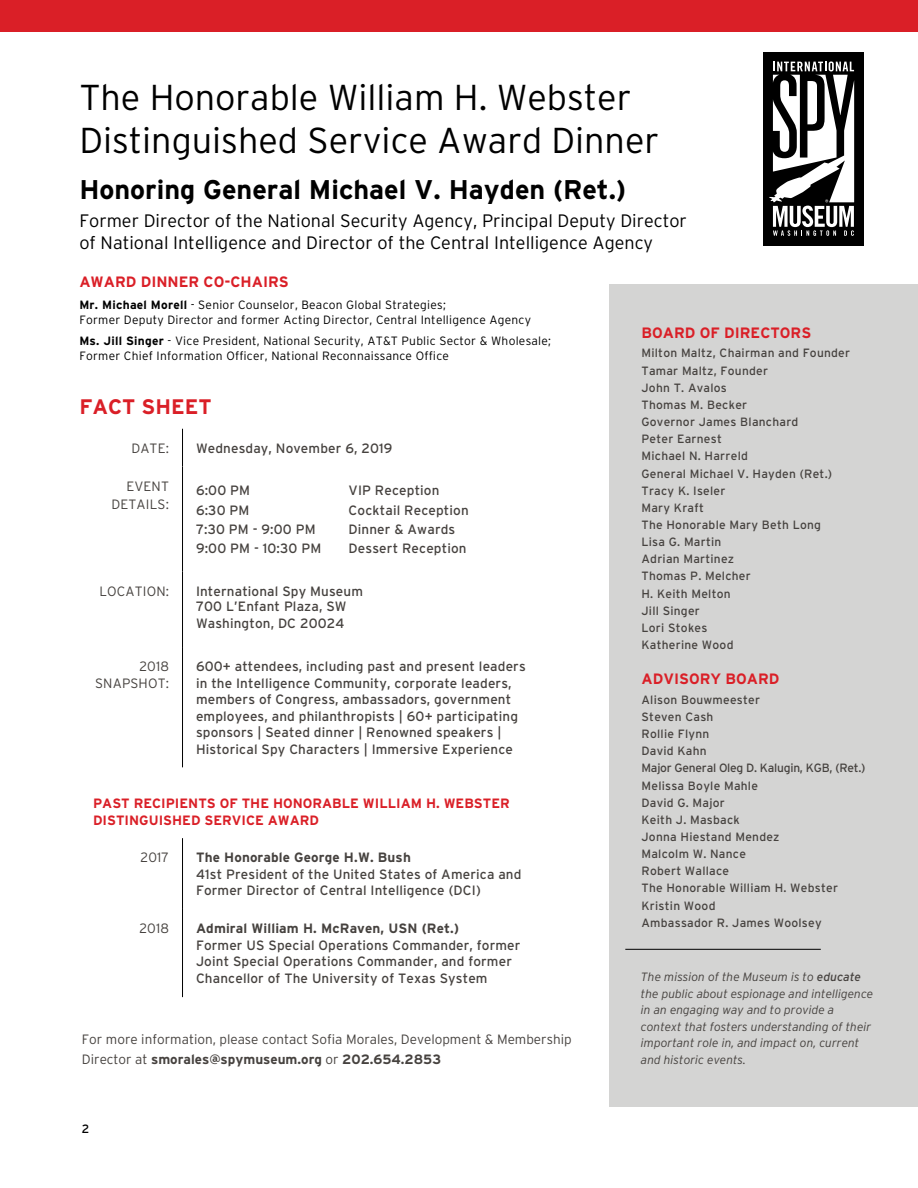
<style>
.page{position:relative;width:918px;height:1188px;background:#fff}
.page>*{position:absolute;margin:0;border:0;box-sizing:border-box;transform-origin:0 0}
.t1{font:300 36px/43.2px "Interstate";color:#000}
.t2{font:700 27px "Interstate";color:#000}
.t3{font:700 21px "Interstate";color:#da1f27}
.t4{font:300 18px/21.6px "Interstate";color:#000}
.t5{font:700 15px "Interstate";color:#da1f27}
.t6{font:13.5px/16.5px "Interstate";letter-spacing:.01em;color:#46423f}
.t7{font:300 13.5px/18px "Interstate";color:#46423f;text-align:right}
.t8{font:700 13.5px/16.5px "Interstate";color:#da1f27}
.t9{font:700 13.5px "Interstate";letter-spacing:.01em;color:#46423f}
.t10{font:12px/17.1px "Interstate";letter-spacing:.02em;color:#46423f}
.t11{font:300 12px/15px "Interstate";letter-spacing:.02em;color:#000}
.t12{font:italic 300 12px/16.5px "Interstate";color:#46423f}
.t13{font:12px "Interstate";color:#000}
.s1{font-weight:700}
.s2{font-weight:400}
</style>
<div class="page">
<div style="left:0;top:0;width:918px;height:32px;background:#da1f27"></div>
<div style="left:763px;top:52px;width:101px;height:194px;background:#000"></div>
<svg style="left:769px;top:61px;width:85px;height:175px"></svg>
<div style="left:609px;top:284px;width:309px;height:823px;background:#d4d4d3"></div>
<hr style="left:182px;top:429px;width:1px;height:38px;background:#000">
<hr style="left:182px;top:467px;width:1px;height:104px;background:#000">
<hr style="left:182px;top:571px;width:1px;height:76px;background:#000">
<hr style="left:182px;top:647px;width:1px;height:120px;background:#000">
<hr style="left:182px;top:838px;width:1px;height:71px;background:#000">
<hr style="left:182px;top:909px;width:1px;height:88px;background:#000">
<hr style="left:625px;top:949px;width:196px;height:1px;background:#000">
<h1 class="t1" style="left:79px;top:75px;width:581px">The Honorable William H. Webster<br>Distinguished Service Award Dinner</h1>
<h2 class="t2" style="left:79px;top:174px;width:548px">Honoring General Michael V. Hayden (Ret.)</h2>
<h3 class="t4" style="left:79px;top:210px;width:609px">Former Director of the National Security Agency, Principal Deputy Director of National Intelligence and Director of the Central Intelligence Agency</h3>
<p class="t5" style="left:79px;top:273px;width:211px">AWARD DINNER CO-CHAIRS</p>
<p class="t11" style="left:79px;top:297px;width:453px"><span class="s1">Mr. Michael Morell</span> - Senior Counselor, Beacon Global Strategies;<br>Former Deputy Director and former Acting Director, Central Intelligence Agency</p>
<p class="t11" style="left:79px;top:334px;width:473px"><span class="s1">Ms. Jill Singer</span> - Vice President, National Security, AT&amp;T Public Sector &amp; Wholesale;<br>Former Chief Information Officer, National Reconnaissance Office</p>
<p class="t5" style="left:642px;top:324px;width:171px">BOARD OF DIRECTORS</p>
<p class="t10" style="left:642px;top:345px;width:210px">Milton Maltz, Chairman and Founder<br>Tamar Maltz, Founder<br>John T. Avalos<br>Thomas M. Becker<br>Governor James Blanchard<br>Peter Earnest<br>Michael N. Harreld<br>General Michael V. Hayden (Ret.)<br>Tracy K. Iseler<br>Mary Kraft<br>The Honorable Mary Beth Long<br>Lisa G. Martin<br>Adrian Martinez<br>Thomas P. Melcher<br>H. Keith Melton<br>Jill Singer<br>Lori Stokes<br>Katherine Wood</p>
<p class="t5" style="left:642px;top:671px;width:139px">ADVISORY BOARD</p>
<p class="t10" style="left:642px;top:691px;width:225px">Alison Bouwmeester<br>Steven Cash<br>Rollie Flynn<br>David Kahn<br>Major General Oleg D. Kalugin, KGB, (Ret.)<br>Melissa Boyle Mahle<br>David G. Major<br>Keith J. Masback<br>Jonna Hiestand Mendez<br>Malcolm W. Nance<br>Robert Wallace<br>The Honorable William H. Webster<br>Kristin Wood<br>Ambassador R. James Woolsey</p>
<h3 class="t3" style="left:79px;top:395px;width:134px">FACT SHEET</h3>
<p class="t7" style="left:131px;top:439px;width:39px">DATE:</p>
<p class="t6" style="left:196px;top:440px;width:198px">Wednesday, November 6, 2019</p>
<p class="t7" style="left:112px;top:477px;width:59px">EVENT<br>DETAILS:</p>
<p class="t6" style="left:196px;top:482px;width:56px">6:00 PM</p>
<p class="t6" style="left:349px;top:482px;width:92px">VIP Reception</p>
<p class="t6" style="left:196px;top:502px;width:55px">6:30 PM</p>
<p class="t6" style="left:349px;top:502px;width:122px">Cocktail Reception</p>
<p class="t6" style="left:196px;top:521px;width:121px">7:30 PM - 9:00 PM</p>
<p class="t6" style="left:349px;top:521px;width:108px">Dinner &amp; Awards</p>
<p class="t6" style="left:196px;top:540px;width:127px">9:00 PM - 10:30 PM</p>
<p class="t6" style="left:349px;top:540px;width:119px">Dessert Reception</p>
<p class="t7" style="left:99px;top:582px;width:71px">LOCATION:</p>
<p class="t6" style="left:196px;top:583px;width:168px;line-height:15px">International Spy Museum<br>700 L’Enfant Plaza, SW</p>
<p class="t6" style="left:196px;top:615px;width:150px">Washington, DC 20024</p>
<p class="t7" style="left:95px;top:658px;width:75px;line-height:16.5px">2018<br>SNAPSHOT:</p>
<p class="t6" style="left:196px;top:658px;width:331px">600+ attendees, including past and present leaders in the Intelligence Community, corporate leaders, members of Congress, ambassadors, government employees, and philanthropists | 60+ participating sponsors | Seated dinner | Renowned speakers | Historical Spy Characters | Immersive Experience</p>
<p class="t8" style="left:93px;top:795px;width:418px">PAST RECIPIENTS OF THE HONORABLE WILLIAM H. WEBSTER<br>DISTINGUISHED SERVICE AWARD</p>
<p class="t7" style="left:141px;top:849px;width:30px">2017</p>
<p class="t9" style="left:196px;top:850px;width:216px">The Honorable George H.W. Bush</p>
<p class="t6" style="left:196px;top:866px;width:327px">41st President of the United States of America and<br>Former Director of Central Intelligence (DCI)</p>
<p class="t7" style="left:139px;top:919px;width:31px">2018</p>
<p class="t9" style="left:196px;top:921px;width:265px">Admiral William H. McRaven, USN (Ret.)</p>
<p class="t6" style="left:196px;top:937px;width:326px">Former US Special Operations Commander, former<br>Joint Special Operations Commander, and former<br>Chancellor of The University of Texas System</p>
<p class="t12" style="left:641px;top:969px;width:234px">The mission of the Museum is to <span class="s2">educate </span>the public about espionage and intelligence in an engaging way and to provide a context that fosters understanding of their important role in, and impact on, current and historic events.</p>
<p class="t7" style="left:82px;top:1030px;width:491px;line-height:19.5px;text-align:left">For more information, please contact Sofia Morales, Development &amp; Membership<br>Director at <span class="s1">smorales@spymuseum.org</span> or <span class="s1">202.654.2853</span></p>
<p class="t13" style="left:82px;top:1122px;width:9px">2</p>
</div>
